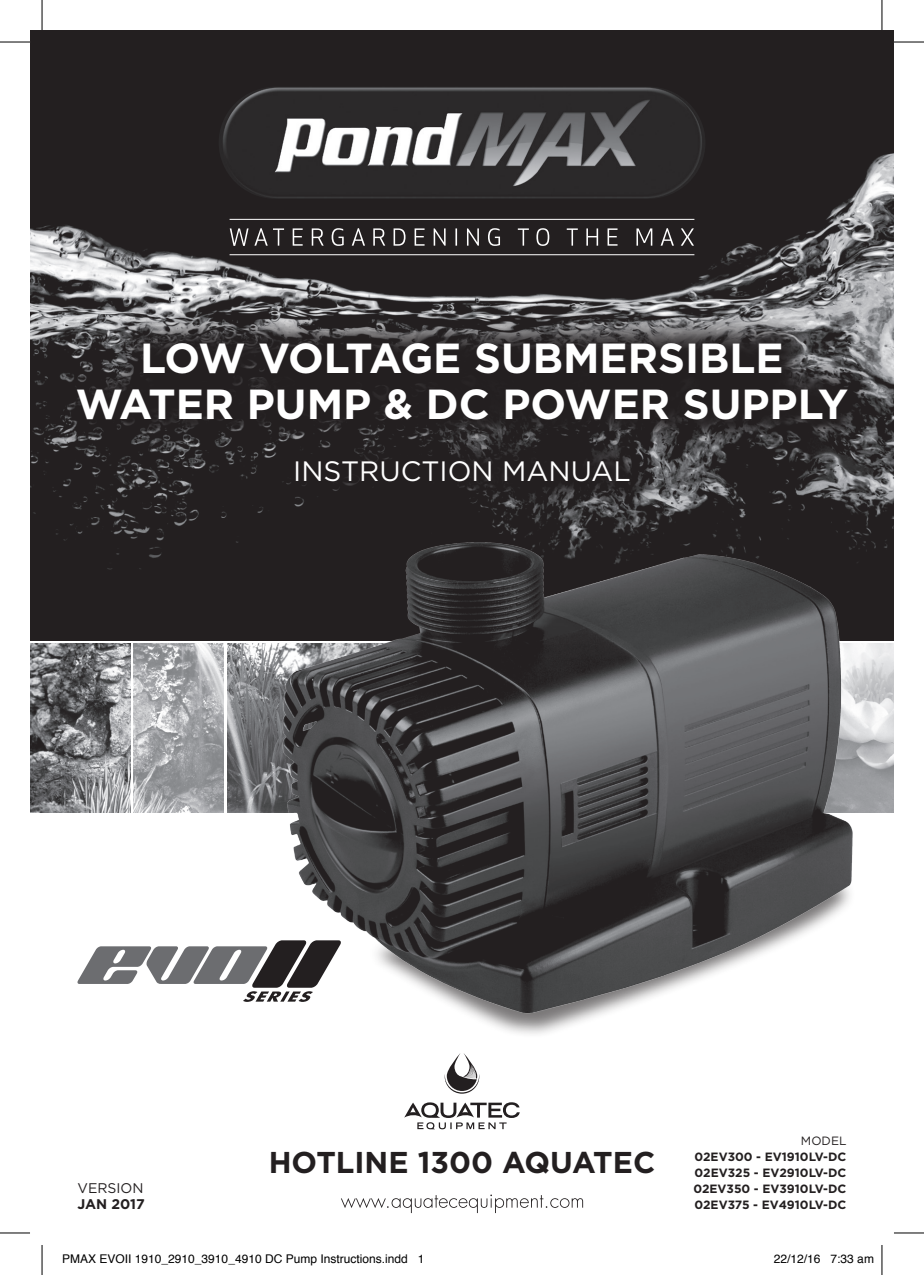
<style>
.page{position:relative;width:924px;height:1275px;background:#fff}
.page>*{position:absolute;margin:0;border:0;box-sizing:border-box;transform-origin:0 0}
.t1{font:700 42px/46px "Gotham";color:#fff;text-align:center}
.t2{font:700 30px "Gotham";color:#231f20}
.t3{font:28px "Gotham";color:#fff}
.t4{font:14px "Gotham";color:#231f20}
.t5{font:700 14px "Gotham";color:#231f20}
.t6{font:700 12px/16px "Gotham";color:#231f20;text-align:justify}
.t7{font:12px "Helvetica";color:#000}
.t8{font:12px "Gotham";color:#231f20}
</style>
<div class="page">
<img style="left:866px;top:644px;width:26px;height:169px">
<img style="left:227px;top:644px;width:37px;height:169px">
<img style="left:133px;top:644px;width:91px;height:169px">
<img style="left:31px;top:644px;width:99px;height:169px">
<img style="left:31px;top:31px;width:861px;height:609px">
<svg style="left:404px;top:1053px;width:115px;height:76px"></svg>
<svg style="left:46px;top:311px;width:832px;height:201px;background:#353233"></svg>
<svg style="left:341px;top:1194px;width:242px;height:19px"></svg>
<div style="left:209px;top:88px;width:505px;height:132px;background:#231f20"></div>
<img style="left:218px;top:87px;width:487px;height:112px">
<svg style="left:229px;top:228px;width:464px;height:18px;background:#484545"></svg>
<hr style="left:229px;top:254px;width:465px;height:1px;background:#fff">
<hr style="left:229px;top:219px;width:465px;height:1px;background:#fff">
<div style="left:368px;top:874px;width:486px;height:164px;background:#231f20;opacity:.6"></div>
<img style="left:264px;top:531px;width:602px;height:494px">
<svg style="left:77px;top:940px;width:264px;height:62px"></svg>
<hr style="left:0;top:42px;width:30px;height:1px;background:#000">
<hr style="left:893px;top:42px;width:30px;height:1px;background:#000">
<hr style="left:0;top:1232px;width:30px;height:1px;background:#000">
<hr style="left:893px;top:1232px;width:30px;height:1px;background:#000">
<hr style="left:42px;top:0;width:1px;height:30px;background:#000">
<hr style="left:42px;top:1245px;width:1px;height:30px;background:#000">
<hr style="left:881px;top:0;width:1px;height:30px;background:#000">
<hr style="left:881px;top:1245px;width:1px;height:30px;background:#000">
<h1 class="t1" style="left:76px;top:335px;width:773px">LOW VOLTAGE SUBMERSIBLE<br>WATER PUMP &amp; DC POWER SUPPLY</h1>
<h3 class="t3" style="left:293px;top:453px;width:339px">INSTRUCTION MANUAL</h3>
<p class="t4" style="left:77px;top:1178px;width:67px">VERSION</p>
<p class="t5" style="left:77px;top:1194px;width:69px">JAN 2017</p>
<h2 class="t2" style="left:268px;top:1142px;width:388px">HOTLINE 1300 AQUATEC</h2>
<p class="t8" style="left:800px;top:1132px;width:47px">MODEL</p>
<p class="t6" style="left:693px;top:1148px;width:154px">02EV300 - EV1910LV-DC 02EV325 - EV2910LV-DC 02EV350 - EV3910LV-DC 02EV375 - EV4910LV-DC</p>
<p class="t7" style="left:62px;top:1249px;width:364px">PMAX EVOII 1910_2910_3910_4910 DC Pump Instructions.indd 1</p>
<p class="t7" style="left:773px;top:1249px;width:102px">22/12/16 7:33 am</p>
</div>
